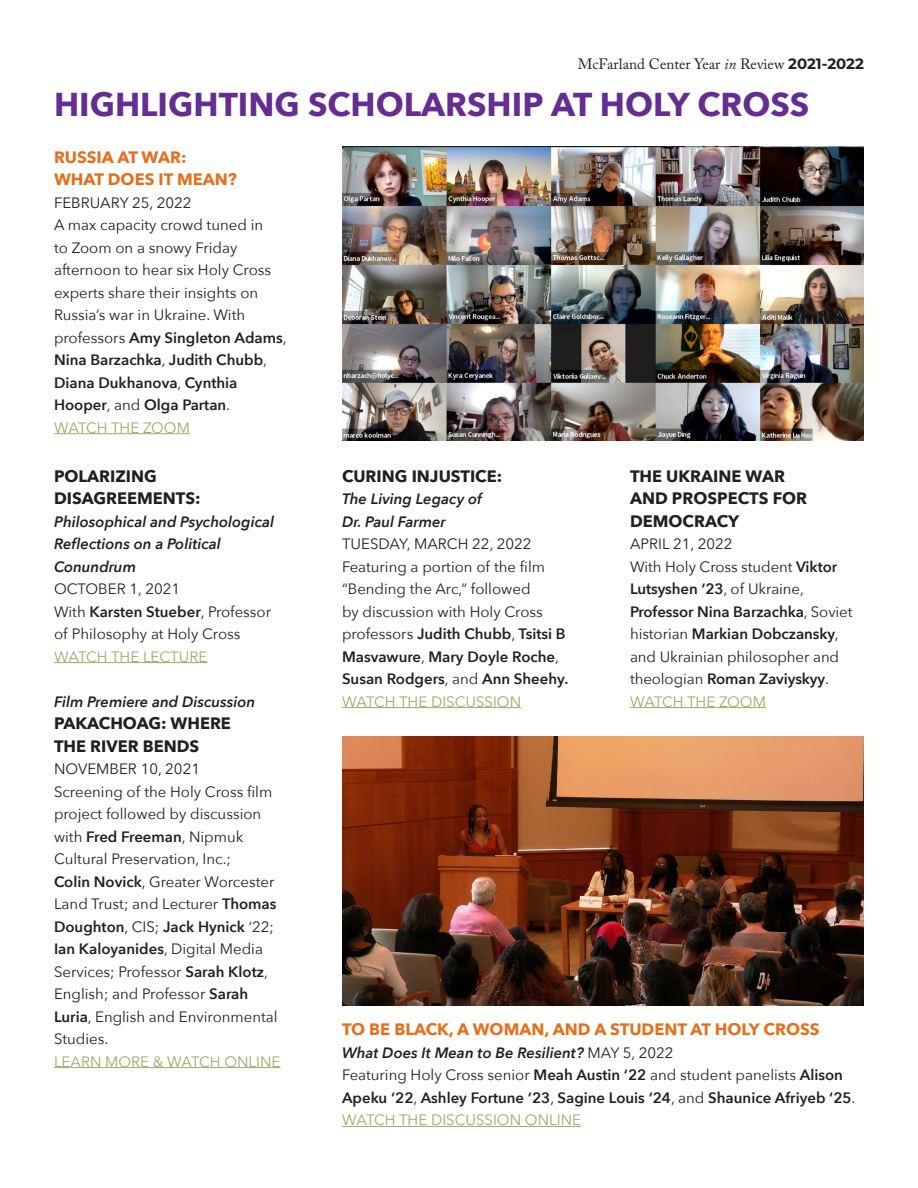
<style>
.page{position:relative;width:918px;height:1188px;background:#fff}
.page>*{position:absolute;margin:0;border:0;box-sizing:border-box;transform-origin:0 0}
.t1{font:700 33px "Avenir Next";color:#652d91}
.t2{font:700 16.5px/22.5px "Avenir Next";color:#231f20}
.t3{font:700 16.5px "Avenir Next";color:#e4701e}
.t4{font:15px/22.5px "Avenir Next";color:#231f20}
.t5{font:italic 600 15px/22.5px "Avenir Next";color:#231f20}
.t6{font:600 15px/22.5px "Avenir Next";color:#231f20}
.t7{font:15px "Avenir Next";color:#a2a867}
.t8{font:15px "Adobe Caslon Pro";color:#231f20}
.s1{font-style:italic}
.s2{font-family:"Montserrat";font-weight:700}
.s3{font-weight:600}
.s4{font-weight:400;font-style:normal}
.s5{font-weight:400}
</style>
<div class="page">
<hr style="left:54px;top:662px;width:153px;height:1px;background:#a2a867">
<hr style="left:54px;top:1067px;width:227px;height:1px;background:#a2a867">
<hr style="left:342px;top:707px;width:179px;height:1px;background:#a2a867">
<hr style="left:630px;top:707px;width:136px;height:1px;background:#a2a867">
<img style="left:342px;top:146px;width:522px;height:294px">
<hr style="left:54px;top:433px;width:136px;height:1px;background:#a2a867">
<img style="left:342px;top:736px;width:522px;height:270px">
<hr style="left:342px;top:1126px;width:239px;height:1px;background:#a2a867">
<p class="t8" style="left:578px;top:55px;width:288px">McFarland Center Year <span class="s1">in</span> Review <span class="s2">2021-2022</span></p>
<p class="t1" style="left:54px;top:76px;width:757px">HIGHLIGHTING SCHOLARSHIP AT HOLY CROSS</p>
<p class="t3" style="left:54px;top:143px;width:134px">RUSSIA AT WAR:</p>
<p class="t3" style="left:54px;top:165px;width:184px">WHAT DOES IT MEAN?</p>
<p class="t4" style="left:54px;top:190px;width:139px">FEBRUARY 25, 2022</p>
<p class="t4" style="left:54px;top:213px;width:234px">A max capacity crowd tuned in<br>to Zoom on a snowy Friday afternoon to hear six Holy Cross experts share their insights on<br>Russia’s war in Ukraine. With professors <span class="s3">Amy Singleton Adams</span>,<br><span class="s3">Nina Barzachka</span>, <span class="s3">Judith Chubb</span>,<br><span class="s3">Diana Dukhanova</span>, <span class="s3">Cynthia<br>Hooper</span>, and <span class="s3">Olga Partan</span>.</p>
<p class="t7" style="left:54px;top:415px;width:138px">WATCH THE ZOOM</p>
<p class="t2" style="left:54px;top:464px;width:148px">POLARIZING<br>DISAGREEMENTS:</p>
<p class="t5" style="left:54px;top:510px;width:222px">Philosophical and Psychological<br>Reflections on a Political<br>Conundrum</p>
<p class="t4" style="left:54px;top:577px;width:128px">OCTOBER 1, 2021</p>
<p class="t4" style="left:54px;top:599px;width:219px">With <span class="s3">Karsten Stueber</span>, Professor of Philosophy at Holy Cross</p>
<p class="t7" style="left:54px;top:644px;width:155px">WATCH THE LECTURE</p>
<p class="t5" style="left:54px;top:690px;width:203px">Film Premiere and Discussion</p>
<p class="t2" style="left:54px;top:712px;width:179px">PAKACHOAG: WHERE<br>THE RIVER BENDS</p>
<p class="t4" style="left:54px;top:757px;width:148px">NOVEMBER 10, 2021</p>
<p class="t4" style="left:54px;top:779px;width:225px">Screening of the Holy Cross film project followed by discussion with <span class="s3">Fred Freeman</span>, Nipmuk<br>Cultural Preservation, Inc.;<br><span class="s3">Colin Novick</span>, Greater Worcester<br>Land Trust; and Lecturer <span class="s3">Thomas<br>Doughton</span>, CIS; <span class="s3">Jack Hynick</span> ‘22;<br><span class="s3">Ian Kaloyanides</span>, Digital Media<br>Services; Professor <span class="s3">Sarah Klotz</span>,<br>English; and Professor <span class="s3">Sarah<br>Luria</span>, English and Environmental<br>Studies.</p>
<p class="t7" style="left:54px;top:1049px;width:228px">LEARN MORE &amp; WATCH ONLINE</p>
<p class="t2" style="left:342px;top:464px;width:162px">CURING INJUSTICE:</p>
<p class="t5" style="left:342px;top:487px;width:141px">The Living Legacy of<br>Dr. Paul Farmer</p>
<p class="t4" style="left:342px;top:532px;width:191px">TUESDAY, MARCH 22, 2022</p>
<p class="t4" style="left:342px;top:554px;width:228px">Featuring a portion of the film “Bending the Arc,” followed<br>by discussion with Holy Cross professors <span class="s3">Judith Chubb</span>, <span class="s3">Tsitsi B<br>Masvawure</span>, <span class="s3">Mary Doyle Roche</span>,<br><span class="s3">Susan Rodgers</span>, and <span class="s3">Ann Sheehy.</span></p>
<p class="t7" style="left:342px;top:689px;width:181px">WATCH THE DISCUSSION</p>
<p class="t2" style="left:630px;top:464px;width:157px">THE UKRAINE WAR</p>
<p class="t2" style="left:630px;top:487px;width:179px">AND PROSPECTS FOR<br>DEMOCRACY</p>
<p class="t4" style="left:630px;top:532px;width:104px">APRIL 21, 2022</p>
<p class="t4" style="left:630px;top:554px;width:224px">With Holy Cross student <span class="s3">Viktor<br>Lutsyshen ‘23</span>, of Ukraine,<br><span class="s3">Professor Nina Barzachka</span>, Soviet historian <span class="s3">Markian Dobczansky</span>, and Ukrainian philosopher and theologian <span class="s3">Roman Zaviyskyy</span>.</p>
<p class="t7" style="left:630px;top:689px;width:138px">WATCH THE ZOOM</p>
<p class="t3" style="left:342px;top:1015px;width:479px">TO BE BLACK, A WOMAN, AND A STUDENT AT HOLY CROSS</p>
<p class="t5" style="left:342px;top:1041px;width:333px">What Does It Mean to Be Resilient? <span class="s4">MAY 5, 2022</span></p>
<p class="t6" style="left:342px;top:1063px;width:515px"><span class="s5">Featuring Holy Cross senior</span> Meah Austin ‘22 <span class="s5">and student panelists</span> Alison<br>Apeku ‘22<span class="s5">,</span> Ashley Fortune ‘23<span class="s5">,</span> Sagine Louis ‘24<span class="s5">, and</span> Shaunice Afriyeb ‘25<span class="s5">.</span></p>
<p class="t7" style="left:342px;top:1107px;width:241px">WATCH THE DISCUSSION ONLINE</p>
</div>
